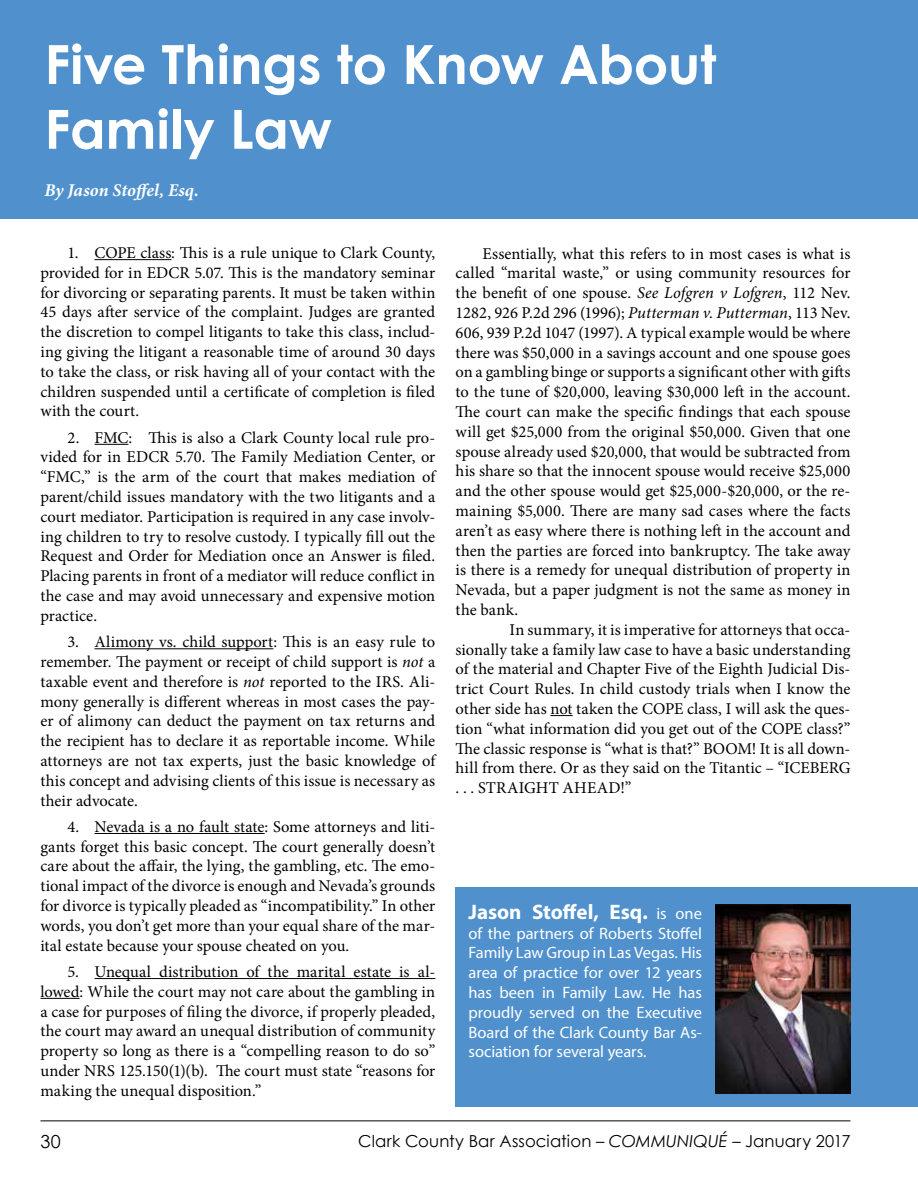
<style>
.page{position:relative;width:918px;height:1188px;background:#fff}
.page>*{position:absolute;margin:0;border:0;box-sizing:border-box;transform-origin:0 0}
.t1{font:700 54px/64.8px "Century Gothic";letter-spacing:-.005em;color:#fff}
.t2{font:700 21px "Myriad Pro";color:#fff}
.t3{font:italic 700 18px "Minion Pro";letter-spacing:.005em;color:#fff}
.t4{font:18px "Century Gothic";color:#000}
.t5{font:16.5px/19.8px "Minion Pro";letter-spacing:.005em;color:#000;text-align:justify}
.t6{font:16.5px/19.8px "Myriad Pro";letter-spacing:-.005em;color:#fff;text-align:justify}
.t7{font:16.5px "Century Gothic";letter-spacing:.01em;color:#000}
.s1{font-style:italic}
.s2{font-weight:400;font-size:16.5px}
</style>
<div class="page">
<hr style="left:40px;top:1120px;width:810px;height:1px;background:#000">
<div style="left:456px;top:887px;width:462px;height:220px;background:#5091cd"></div>
<div style="left:0;top:0;width:918px;height:218px;background:#5091cd"></div>
<div style="left:903px;top:0;width:15px;height:219px;background:#5091cd"></div>
<hr style="left:94px;top:259px;width:77px;height:1px;background:#000">
<hr style="left:94px;top:444px;width:34px;height:1px;background:#000">
<hr style="left:94px;top:648px;width:179px;height:1px;background:#000">
<hr style="left:94px;top:833px;width:171px;height:1px;background:#000">
<hr style="left:94px;top:978px;width:341px;height:1px;background:#000">
<hr style="left:40px;top:998px;width:40px;height:1px;background:#000">
<svg style="left:550px;top:715px;width:23px;height:1px"></svg>
<img style="left:716px;top:904px;width:134px;height:189px">
<h1 class="t1" style="left:44px;top:30px;width:673px">Five Things to Know About<br>Family Law</h1>
<p class="t3" style="left:44px;top:177px;width:156px">By Jason Stoffel, Esq.</p>
<p class="t5" style="left:40px;top:243px;width:396px;text-indent:27px">1. COPE class: This is a rule unique to Clark County, provided for in EDCR 5.07. This is the mandatory seminar for divorcing or separating parents. It must be taken within 45 days after service of the complaint. Judges are granted the discretion to compel litigants to take this class, includ&shy;ing giving the litigant a reasonable time of around 30 days to take the class, or risk having all of your contact with the children suspended until a certificate of completion is filed with the court.</p>
<p class="t5" style="left:40px;top:428px;width:396px;text-indent:27px">2. FMC: This is also a Clark County local rule pro&shy;vided for in EDCR 5.70. The Family Mediation Center, or “FMC,” is the arm of the court that makes mediation of parent/child issues mandatory with the two litigants and a court mediator. Participation is required in any case involv&shy;ing children to try to resolve custody. I typically fill out the Request and Order for Mediation once an Answer is filed.<br>Placing parents in front of a mediator will reduce conflict in the case and may avoid unnecessary and expensive motion practice.</p>
<p class="t5" style="left:40px;top:632px;width:396px;text-indent:27px">3. Alimony vs. child support: This is an easy rule to remember. The payment or receipt of child support is <span class="s1">not</span> a taxable event and therefore is <span class="s1">not</span> reported to the IRS. Ali&shy;mony generally is different whereas in most cases the pay&shy;er of alimony can deduct the payment on tax returns and the recipient has to declare it as reportable income. While attorneys are not tax experts, just the basic knowledge of this concept and advising clients of this issue is necessary as their advocate.</p>
<p class="t5" style="left:40px;top:817px;width:396px;text-indent:27px">4. Nevada is a no fault state: Some attorneys and liti&shy;gants forget this basic concept. The court generally doesn’t care about the affair, the lying, the gambling, etc. The emo&shy;tional impact of the divorce is enough and Nevada’s grounds for divorce is typically pleaded as “incompatibility.” In other words, you don’t get more than your equal share of the mar&shy;ital estate because your spouse cheated on you.</p>
<p class="t5" style="left:40px;top:962px;width:396px;text-indent:27px">5. Unequal distribution of the marital estate is al&shy;lowed: While the court may not care about the gambling in a case for purposes of filing the divorce, if properly pleaded, the court may award an unequal distribution of community property so long as there is a “compelling reason to do so” under NRS 125.150(1)(b). The court must state “reasons for making the unequal disposition.”</p>
<p class="t5" style="left:456px;top:243px;width:396px;text-indent:27px">Essentially, what this refers to in most cases is what is called “marital waste,” or using community resources for the benefit of one spouse. <span class="s1">See Lofgren v Lofgren</span>, 112 Nev.<br>1282, 926 P.2d 296 (1996); <span class="s1">Putterman v. Putterman</span>, 113 Nev.<br>606, 939 P.2d 1047 (1997). A typical example would be where there was $50,000 in a savings account and one spouse goes on a gambling binge or supports a significant other with gifts to the tune of $20,000, leaving $30,000 left in the account.<br>The court can make the specific findings that each spouse will get $25,000 from the original $50,000. Given that one spouse already used $20,000, that would be subtracted from his share so that the innocent spouse would receive $25,000 and the other spouse would get $25,000-$20,000, or the re&shy;maining $5,000. There are many sad cases where the facts aren’t as easy where there is nothing left in the account and then the parties are forced into bankruptcy. The take away is there is a remedy for unequal distribution of property in Nevada, but a paper judgment is not the same as money in the bank.</p>
<p class="t5" style="left:456px;top:620px;width:396px;text-indent:54px">In summary, it is imperative for attorneys that occa&shy;sionally take a family law case to have a basic understanding of the material and Chapter Five of the Eighth Judicial Dis&shy;trict Court Rules. In child custody trials when I know the other side has not taken the COPE class, I will ask the ques&shy;tion “what information did you get out of the COPE class?” The classic response is “what is that?” BOOM! It is all down&shy;hill from there. Or as they said on the Titantic – “ICEBERG . . . STRAIGHT AHEAD!”</p>
<p class="t2" style="left:469px;top:898px;width:235px">Jason Stoffel, Esq. <span class="s2">is one</span></p>
<p class="t6" style="left:469px;top:923px;width:235px">of the partners of Roberts Stoffel Family Law Group in Las Vegas. His area of practice for over 12 years has been in Family Law. He has proudly served on the Executive Board of the Clark County Bar As&shy;sociation for several years.</p>
<p class="t4" style="left:40px;top:1129px;width:22px">30</p>
<p class="t7" style="left:358px;top:1129px;width:494px">Clark County Bar Association – <span class="s1">COMMUNIQUÉ</span> – January 2017</p>
</div>
